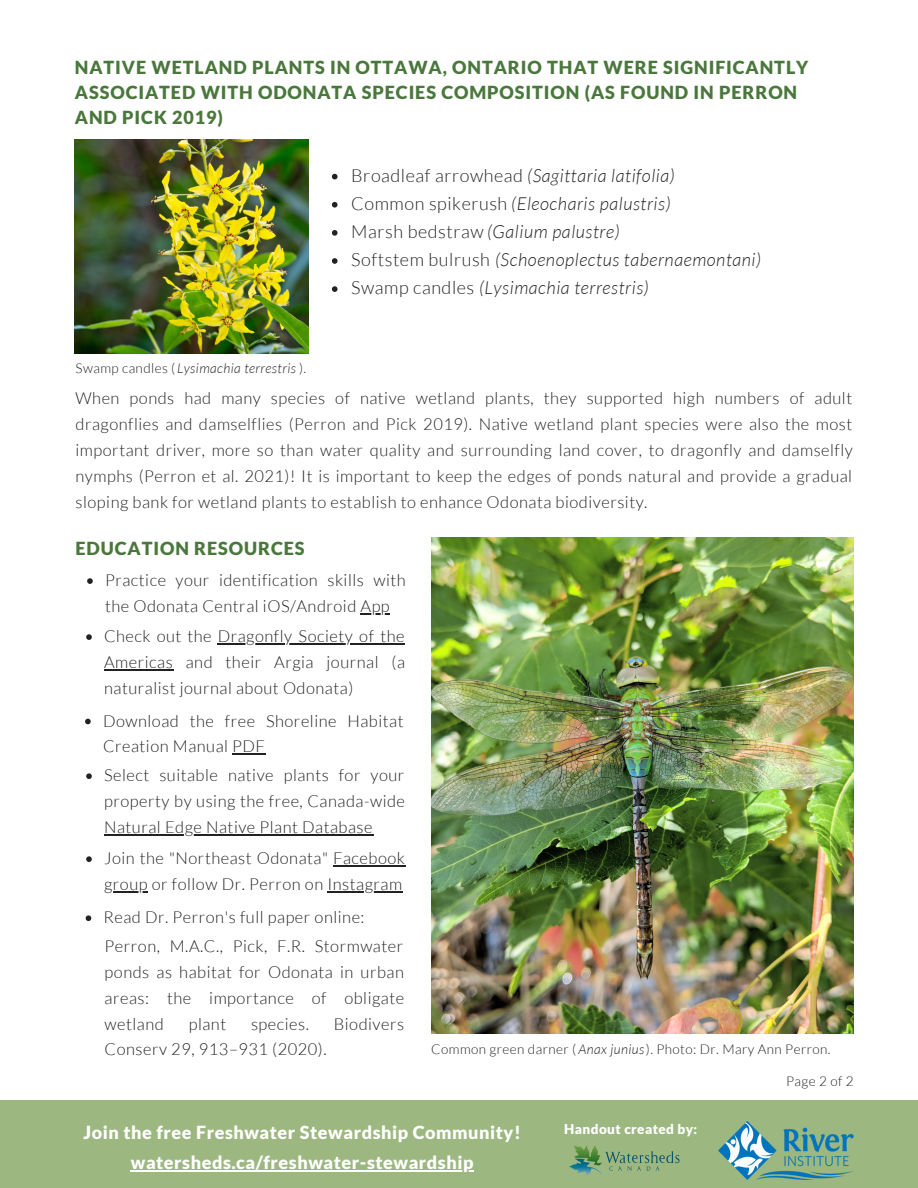
<style>
.page{position:relative;width:918px;height:1188px;background:#fff}
.page>*{position:absolute;margin:0;border:0;box-sizing:border-box;transform-origin:0 0}
.t1{font:italic 300 18px "Lato";letter-spacing:.03em;color:#222}
.t2{font:900 18px/24.8px "Lato";letter-spacing:.05em;color:#4a773c}
.t3{font:900 18px/30.3px "Lato";letter-spacing:.03em;color:#fff;text-align:center}
.t4{font:300 16.5px/25.8px "Lato";letter-spacing:.03em;color:#222;text-align:justify}
.t5{font:300 13.5px "Lato";letter-spacing:.03em;color:#222}
.t6{font:italic 300 13.5px "Lato";letter-spacing:.03em;color:#222}
.t7{font:900 13.5px "Lato";letter-spacing:.03em;color:#fff}
.s1{font-style:normal}
.s2{font-style:italic}
</style>
<div class="page">
<div style="left:0;top:1100px;width:918px;height:88px;background:#9cb880"></div>
<img style="left:569px;top:1145px;width:111px;height:31px">
<img style="left:718px;top:1121px;width:135px;height:59px">
<img style="left:431px;top:538px;width:422px;height:496px">
<img style="left:75px;top:140px;width:234px;height:213px">
<hr style="left:131px;top:1171px;width:343px;height:1px;background:#fff">
<svg style="left:87px;top:578px;width:6px;height:6px"></svg>
<svg style="left:361px;top:613px;width:29px;height:1px"></svg>
<svg style="left:332px;top:174px;width:6px;height:5px"></svg>
<svg style="left:332px;top:202px;width:6px;height:6px"></svg>
<svg style="left:332px;top:230px;width:6px;height:6px"></svg>
<svg style="left:332px;top:258px;width:6px;height:6px"></svg>
<svg style="left:332px;top:286px;width:6px;height:6px"></svg>
<svg style="left:86px;top:634px;width:6px;height:6px"></svg>
<hr style="left:218px;top:643px;width:187px;height:1px;background:#222">
<hr style="left:104px;top:669px;width:69px;height:1px;background:#222">
<svg style="left:85px;top:719px;width:6px;height:5px"></svg>
<hr style="left:232px;top:754px;width:34px;height:1px;background:#222">
<svg style="left:86px;top:773px;width:6px;height:6px"></svg>
<hr style="left:104px;top:834px;width:269px;height:1px;background:#222">
<svg style="left:86px;top:915px;width:5px;height:6px"></svg>
<svg style="left:86px;top:856px;width:6px;height:6px"></svg>
<hr style="left:333px;top:865px;width:72px;height:1px;background:#222">
<hr style="left:104px;top:891px;width:44px;height:1px;background:#222">
<hr style="left:327px;top:891px;width:76px;height:1px;background:#222">
<p class="t2" style="left:75px;top:55px;width:735px">NATIVE WETLAND PLANTS IN OTTAWA, ONTARIO THAT WERE SIGNIFICANTLY<br>ASSOCIATED WITH ODONATA SPECIES COMPOSITION (AS FOUND IN PERRON</p>
<p class="t2" style="left:75px;top:104px;width:149px">AND PICK 2019)</p>
<p class="t6" style="left:76px;top:359px;width:232px"><span class="s1">Swamp candles (</span>Lysimachia terrestris <span class="s1">).</span></p>
<p class="t1" style="left:351px;top:164px;width:325px"><span class="s1">Broadleaf arrowhead</span> (Sagittaria latifolia)</p>
<p class="t1" style="left:351px;top:192px;width:321px"><span class="s1">Common spikerush</span> (Eleocharis palustris)</p>
<p class="t1" style="left:351px;top:220px;width:270px"><span class="s1">Marsh bedstraw</span> (Galium palustre)</p>
<p class="t1" style="left:351px;top:248px;width:411px"><span class="s1">Softstem bulrush</span> (Schoenoplectus tabernaemontani)</p>
<p class="t1" style="left:351px;top:276px;width:299px"><span class="s1">Swamp candles</span> (Lysimachia terrestris)</p>
<p class="t4" style="left:76px;top:385px;width:779px">When ponds had many species of native wetland plants, they supported high numbers of adult dragonflies and damselflies (Perron and Pick 2019). Native wetland plant species were also the most important driver, more so than water quality and surrounding land cover, to dragonfly and damselfly nymphs (Perron et al. 2021)! It is important to keep the edges of ponds natural and provide a gradual sloping bank for wetland plants to establish to enhance Odonata biodiversity.</p>
<p class="t2" style="left:76px;top:536px;width:230px">EDUCATION RESOURCES</p>
<p class="t4" style="left:105px;top:567px;width:302px">Practice your identification skills with the Odonata Central iOS/Android App</p>
<p class="t4" style="left:104px;top:623px;width:302px">Check out the Dragonfly Society of the Americas and their Argia journal (a naturalist journal about Odonata)</p>
<p class="t4" style="left:103px;top:707px;width:302px">Download the free Shoreline Habitat<br>Creation Manual PDF</p>
<p class="t4" style="left:104px;top:762px;width:302px">Select suitable native plants for your property by using the free, Canada-wide Natural Edge Native Plant Database</p>
<p class="t4" style="left:104px;top:845px;width:302px">Join the "Northeast Odonata" Facebook group or follow Dr. Perron on Instagram</p>
<p class="t4" style="left:104px;top:904px;width:262px">Read Dr. Perron's full paper online:</p>
<p class="t4" style="left:105px;top:933px;width:301px">Perron, M.A.C., Pick, F.R. Stormwater ponds as habitat for Odonata in urban areas: the importance of obligate wetland</p>
<p class="t4" style="left:189px;top:1010px;width:39px">plant</p>
<p class="t4" style="left:251px;top:1010px;width:59px">species.</p>
<p class="t4" style="left:334px;top:1010px;width:72px">Biodivers</p>
<p class="t4" style="left:105px;top:1036px;width:224px">Conserv 29, 913–931 (2020).</p>
<p class="t5" style="left:431px;top:1041px;width:401px">Common green darner ( <span class="s2">Anax junius</span>). Photo: Dr. Mary Ann Perron.</p>
<p class="t3" style="left:83px;top:1117px;width:439px">Join the free Freshwater Stewardship Community! watersheds.ca/freshwater-stewardship</p>
<p class="t7" style="left:564px;top:1120px;width:135px">Handout created by:</p>
<p class="t5" style="left:786px;top:1073px;width:69px">Page 2 of 2</p>
</div>
